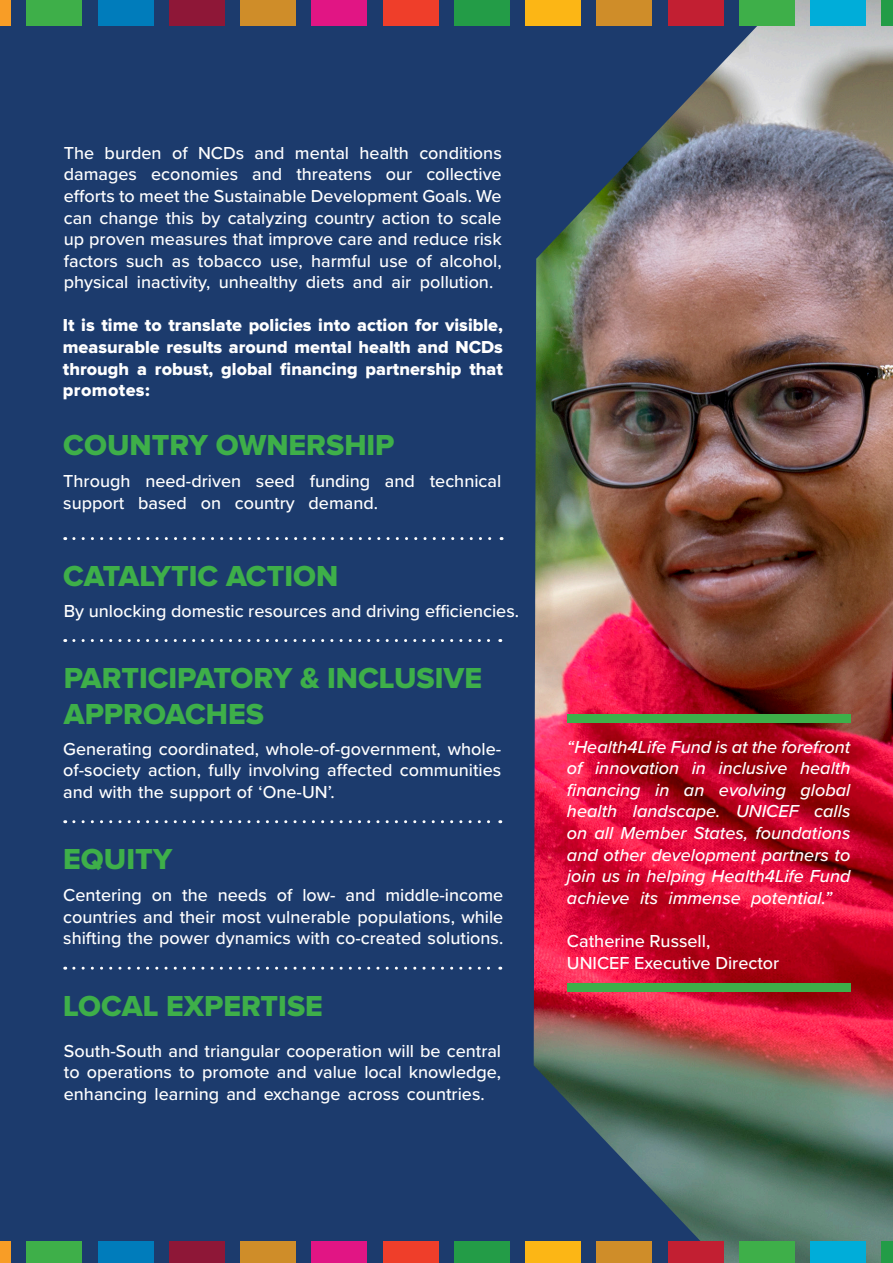
<style>
.page{position:relative;width:893px;height:1263px;background:#1c3b6d}
.page>*{position:absolute;margin:0;border:0;box-sizing:border-box;transform-origin:0 0}
.Main_copy{font:30px/36px "Proxima Nova Extrabld";color:#3eaf49}
.Main_copy-2{font:500 18px/21.6px "Proxima Nova";color:#fff;text-align:justify}
.Main_copy-3{font:italic 500 18px/21.6px "Proxima Nova";color:#fff;text-align:justify}
.Main_copy-4{font:18px/21.6px "Proxima Nova Extrabld";color:#fff;text-align:justify}
</style>
<div class="page">
<img style="left:534px;top:0;width:359px;height:1263px">
<svg style="left:74px;top:537px;width:428px;height:3px"></svg>
<svg style="left:74px;top:639px;width:427px;height:3px"></svg>
<svg style="left:74px;top:820px;width:427px;height:3px"></svg>
<svg style="left:74px;top:967px;width:427px;height:3px"></svg>
<div style="left:0;top:1241px;width:11px;height:22px;background:#f89d26"></div>
<div style="left:27px;top:1241px;width:55px;height:22px;background:#3eaf49"></div>
<div style="left:98px;top:1241px;width:55px;height:22px;background:#007cbb"></div>
<div style="left:169px;top:1241px;width:55px;height:22px;background:#8e1737"></div>
<div style="left:240px;top:1241px;width:56px;height:22px;background:#cf8d29"></div>
<div style="left:312px;top:1241px;width:55px;height:22px;background:#e11584"></div>
<div style="left:383px;top:1241px;width:55px;height:22px;background:#ef3e2a"></div>
<div style="left:454px;top:1241px;width:55px;height:22px;background:#239c47"></div>
<div style="left:525px;top:1241px;width:56px;height:22px;background:#fcb615"></div>
<div style="left:597px;top:1241px;width:55px;height:22px;background:#cf8d29"></div>
<div style="left:668px;top:1241px;width:55px;height:22px;background:#c21f32"></div>
<div style="left:739px;top:1241px;width:55px;height:22px;background:#3eaf49"></div>
<div style="left:810px;top:1241px;width:56px;height:22px;background:#00add9"></div>
<div style="left:882px;top:1241px;width:11px;height:22px;background:#239c47"></div>
<div style="left:0;top:0;width:11px;height:26px;background:#f89d26"></div>
<div style="left:27px;top:0;width:55px;height:26px;background:#3eaf49"></div>
<div style="left:98px;top:0;width:55px;height:26px;background:#007cbb"></div>
<div style="left:169px;top:0;width:55px;height:26px;background:#8e1737"></div>
<div style="left:240px;top:0;width:56px;height:26px;background:#cf8d29"></div>
<div style="left:312px;top:0;width:55px;height:26px;background:#e11584"></div>
<div style="left:383px;top:0;width:55px;height:26px;background:#ef3e2a"></div>
<div style="left:454px;top:0;width:55px;height:26px;background:#239c47"></div>
<div style="left:525px;top:0;width:56px;height:26px;background:#fcb615"></div>
<div style="left:597px;top:0;width:55px;height:26px;background:#cf8d29"></div>
<div style="left:668px;top:0;width:55px;height:26px;background:#c21f32"></div>
<div style="left:739px;top:0;width:55px;height:26px;background:#3eaf49"></div>
<div style="left:810px;top:0;width:56px;height:26px;background:#00add9"></div>
<div style="left:882px;top:0;width:11px;height:26px;background:#239c47"></div>
<div style="left:567px;top:715px;width:283px;height:8px;background:#3eaf49"></div>
<div style="left:567px;top:984px;width:283px;height:8px;background:#3eaf49"></div>
<p class="Main_copy-2" style="left:64px;top:141px;width:439px">The burden of NCDs and mental health conditions damages economies and threatens our collective efforts to meet the Sustainable Development Goals. We can change this by catalyzing country action to scale up proven measures that improve care and reduce risk factors such as tobacco use, harmful use of alcohol, physical inactivity, unhealthy diets and air pollution.</p>
<p class="Main_copy-4" style="left:63px;top:315px;width:442px">It is time to translate policies into action for visible, measurable results around mental health and NCDs through a robust, global financing partnership that promotes:</p>
<p class="Main_copy" style="left:63px;top:428px;width:333px">COUNTRY OWNERSHIP</p>
<p class="Main_copy-2" style="left:63px;top:470px;width:440px">Through need-driven seed funding and technical support based on country demand.</p>
<p class="Main_copy" style="left:63px;top:559px;width:277px">CATALYTIC ACTION</p>
<p class="Main_copy-2" style="left:64px;top:599px;width:457px">By unlocking domestic resources and driving efficiencies.</p>
<p class="Main_copy" style="left:64px;top:661px;width:420px">PARTICIPATORY &amp; INCLUSIVE<br>APPROACHES</p>
<p class="Main_copy-2" style="left:63px;top:737px;width:439px">Generating coordinated, whole-of-government, whole&shy;of-society action, fully involving affected communities and with the support of ‘One-UN’.</p>
<p class="Main_copy" style="left:63px;top:842px;width:111px">EQUITY</p>
<p class="Main_copy-2" style="left:63px;top:884px;width:442px">Centering on the needs of low- and middle-income countries and their most vulnerable populations, while shifting the power dynamics with co-created solutions.</p>
<p class="Main_copy" style="left:63px;top:988px;width:261px">LOCAL EXPERTISE</p>
<p class="Main_copy-2" style="left:64px;top:1039px;width:439px">South-South and triangular cooperation will be central to operations to promote and value local knowledge, enhancing learning and exchange across countries.</p>
<p class="Main_copy-3" style="left:567px;top:735px;width:285px">“Health4Life Fund is at the forefront of innovation in inclusive health financing in an evolving global health landscape. UNICEF calls on all Member States, foundations and other development partners to join us in helping Health4Life Fund achieve its immense potential.”</p>
<p class="Main_copy-2" style="left:567px;top:929px;width:145px">Catherine Russell,</p>
<p class="Main_copy-2" style="left:567px;top:951px;width:214px">UNICEF Executive Director</p>
</div>
